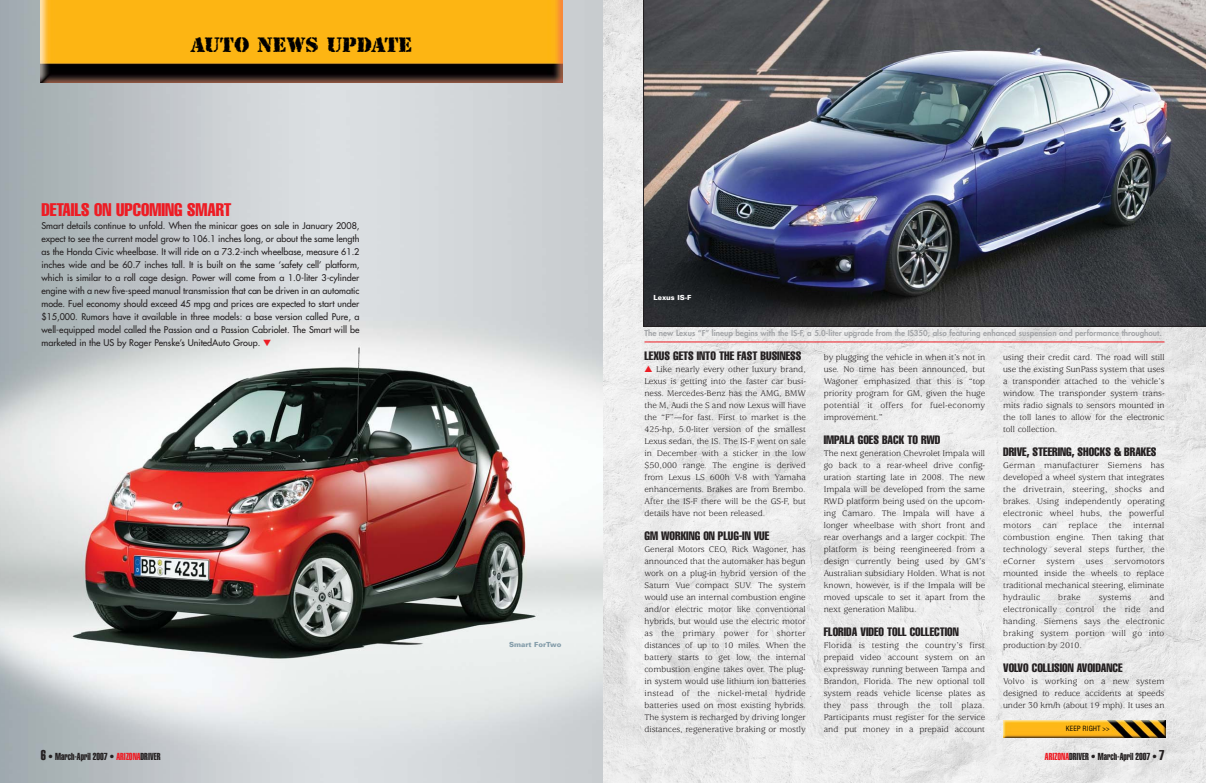
<style>
.page{position:relative;width:1206px;height:783px;background:#fff}
.page>*{position:absolute;margin:0;border:0;box-sizing:border-box;transform-origin:0 0}
.t1{font:22px "Rubber Stamp Plain";color:#010000}
.t2{font:extra-condensed 18px "Helvetica";color:#ed1c24}
.t3{font:extra-condensed 12px "Helvetica";color:#231f20}
.t4{font:10px "Helvetica Extra Compressed";color:#231f20}
.t5{font:9px/12px "Usherwood";color:#231f20;text-align:justify}
.t6{font:9px/13px "Futura";color:#231f20;text-align:justify}
.t7{font:9px "Usherwood";letter-spacing:.02em;color:#231f20}
.t8{font:800 8px "Futura";color:#a3a5a8}
.t9{font:condensed 7px "Helvetica";color:#010000}
.t10{font:900 7px "Univers";color:#849daa}
.t11{font:900 7px "Univers";color:#fff}
.s1{color:#ed1c24}
.s2{font-size:14px}
</style>
<div class="page">
<img style="left:603px;top:0;width:603px;height:783px">
<img style="left:1004px;top:720px;width:162px;height:18px">
<img style="left:643px;top:0;width:563px;height:326px">
<svg style="left:0;top:0;width:603px;height:783px;background:#bbb6b6"></svg>
<img style="left:40px;top:0;width:522px;height:83px">
<hr style="left:644px;top:341px;width:520px;height:1px;background:#ed1c24">
<h1 class="t1" style="left:191px;top:31px;width:223px">AUTO NEWS UPDATE</h1>
<h2 class="t2" style="left:42px;top:203px;width:192px">DETAILS ON UPCOMING SMART</h2>
<p class="t6" style="left:42px;top:220px;width:320px">Smart details continue to unfold. When the minicar goes on sale in January 2008, expect to see the current model grow to 106.1 inches long, or about the same length as the Honda Civic wheelbase. It will ride on a 73.2-inch wheelbase, measure 61.2 inches wide and be 60.7 inches tall. It is built on the same ‘safety cell’ platform, which is similar to a roll cage design. Power will come from a 1.0-liter 3-cylinder engine with a new five-speed manual transmission that can be driven in an automatic mode. Fuel economy should exceed 45 mpg and prices are expected to start under $15,000. Rumors have it available in three models: a base version called Pure, a well-equipped model called the Passion and a Passion Cabriolet. The Smart will be marketed in the US by Roger Penske’s UnitedAuto Group. <span class="s1">▼</span></p>
<p class="t4" style="left:41px;top:753px;width:121px"><span class="s2">6</span> • March-April 2007 • <span class="s1">ARIZONA</span>DRIVER</p>
<p class="t10" style="left:509px;top:642px;width:54px">Smart ForTwo</p>
<p class="t11" style="left:653px;top:295px;width:39px">Lexus IS-F</p>
<p class="t8" style="left:644px;top:330px;width:519px">The new Lexus “F” lineup begins with the IS-F, a 5.0-liter upgrade from the IS350, also featuring enhanced suspension and performance throughout.</p>
<h3 class="t3" style="left:644px;top:351px;width:158px">LEXUS GETS INTO THE FAST BUSINESS</h3>
<p class="t5" style="left:644px;top:364px;width:163px"><span class="s1">▲</span> Like nearly every other luxury brand, Lexus is getting into the faster car busi&shy;ness. Mercedes-Benz has the AMG, BMW the M, Audi the S and now Lexus will have the “F”—for fast. First to market is the 425-hp, 5.0-liter version of the smallest Lexus sedan, the IS. The IS-F went on sale in December with a sticker in the low $50,000 range. The engine is derived from Lexus LS 600h V-8 with Yamaha enhancements. Brakes are from Brembo.<br>After the IS-F there will be the GS-F, but details have not been released.</p>
<h3 class="t3" style="left:644px;top:531px;width:126px">GM WORKING ON PLUG-IN VUE</h3>
<p class="t5" style="left:644px;top:544px;width:163px">General Motors CEO, Rick Wagoner, has announced that the automaker has begun work on a plug-in hybrid version of the Saturn Vue compact SUV. The system would use an internal combustion engine and/or electric motor like conventional hybrids, but would use the electric motor as the primary power for shorter distances of up to 10 miles. When the battery starts to get low, the internal combustion engine takes over. The plug&shy;in system would use lithium ion batteries instead of the nickel-metal hydride batteries used on most existing hybrids.<br>The system is recharged by driving longer distances, regenerative braking or mostly</p>
<p class="t5" style="left:824px;top:352px;width:163px">by plugging the vehicle in when it’s not in use. No time has been announced, but Wagoner emphasized that this is “top priority program for GM, given the huge potential it offers for fuel-economy improvement.”</p>
<h3 class="t3" style="left:824px;top:435px;width:118px">IMPALA GOES BACK TO RWD</h3>
<p class="t5" style="left:824px;top:448px;width:163px">The next generation Chevrolet Impala will go back to a rear-wheel drive config&shy;uration starting late in 2008. The new Impala will be developed from the same RWD platform being used on the upcom&shy;ing Camaro. The Impala will have a longer wheelbase with short front and rear overhangs and a larger cockpit. The platform is being reengineered from a design currently being used by GM’s Australian subsidiary Holden. What is not known, however, is if the Impala will be moved upscale to set it apart from the next generation Malibu.</p>
<h3 class="t3" style="left:824px;top:627px;width:137px">FLORIDA VIDEO TOLL COLLECTION</h3>
<p class="t5" style="left:824px;top:640px;width:163px">Florida is testing the country’s first prepaid video account system on an expressway running between Tampa and Brandon, Florida. The new optional toll system reads vehicle license plates as they pass through the toll plaza.<br>Participants must register for the service and put money in a prepaid account</p>
<p class="t5" style="left:1003px;top:352px;width:163px">using their credit card. The road will still use the existing SunPass system that uses a transponder attached to the vehicle’s window. The transponder system trans&shy;mits radio signals to sensors mounted in the toll lanes to allow for the electronic toll collection.</p>
<h3 class="t3" style="left:1003px;top:447px;width:155px">DRIVE, STEERING, SHOCKS &amp; BRAKES</h3>
<p class="t5" style="left:1003px;top:460px;width:163px">German manufacturer Siemens has developed a wheel system that integrates the drivetrain, steering, shocks and brakes. Using independently operating electronic wheel hubs, the powerful motors</p>
<p class="t5" style="left:1003px;top:520px;width:163px;text-indent:130px">internal combustion engine. Then taking that technology several steps further, the eCorner system uses servomotors mounted inside the wheels to replace traditional mechanical steering, eliminate hydraulic</p>
<p class="t5" style="left:1043px;top:520px;width:16px">can</p>
<p class="t7" style="left:1068px;top:522px;width:31px">replace</p>
<p class="t5" style="left:1109px;top:520px;width:14px">the</p>
<p class="t5" style="left:1003px;top:592px;width:163px;text-indent:146px">and electronically control the ride and handing. Siemens says the electronic braking system portion will go into production by 2010.</p>
<h3 class="t3" style="left:1003px;top:663px;width:121px">VOLVO COLLISION AVOIDANCE</h3>
<p class="t5" style="left:1003px;top:676px;width:163px">Volvo is working on a new system designed to reduce accidents at speeds under 30 km/h (about 19 mph). It uses an</p>
<p class="t4" style="left:1045px;top:753px;width:121px"><span class="s1">ARIZONA</span>DRIVER • March-April 2007 • <span class="s2">7</span></p>
<p class="t5" style="left:1058px;top:592px;width:24px">brake</p>
<p class="t7" style="left:1099px;top:594px;width:34px">systems</p>
<p class="t9" style="left:1066px;top:726px;width:45px">KEEP RIGHT &gt;&gt;</p>
</div>
